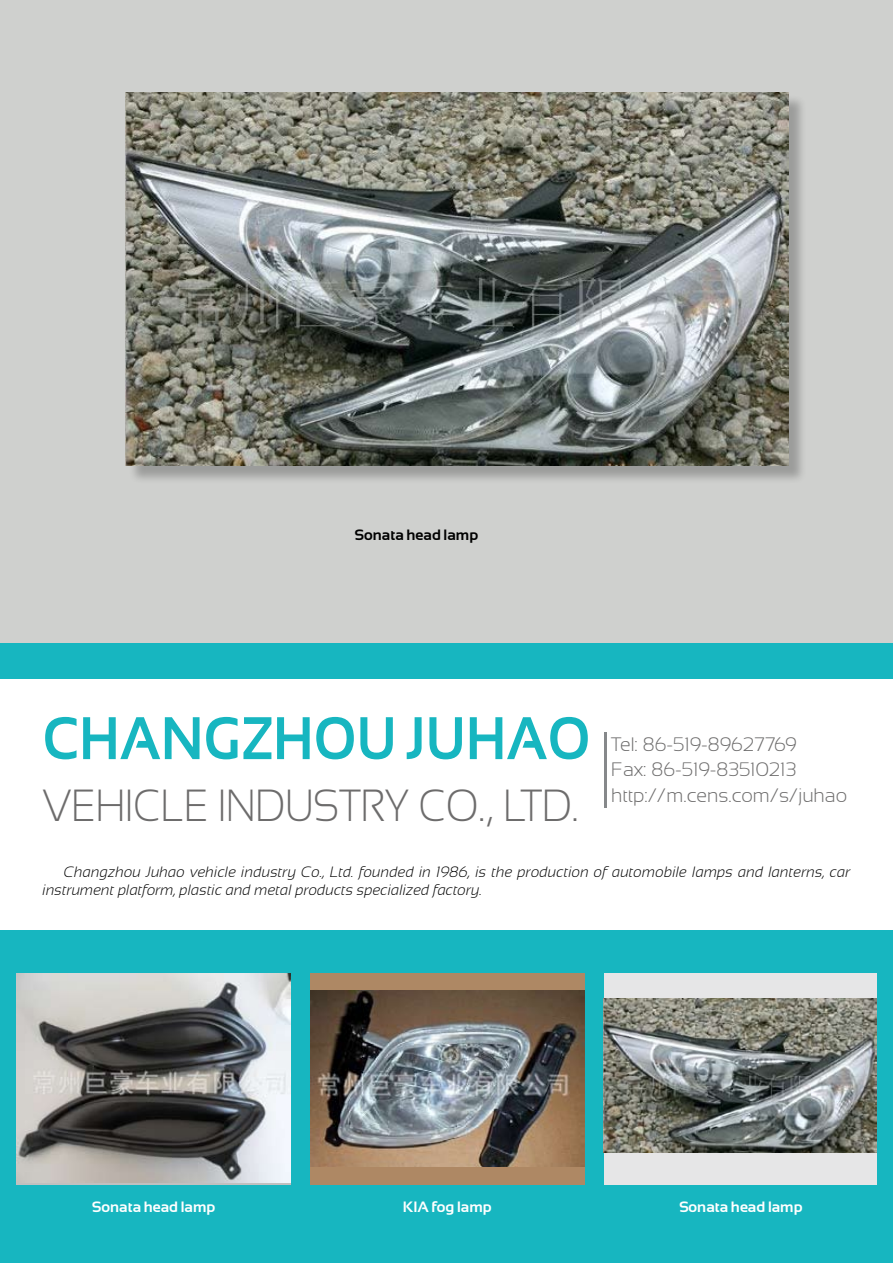
<style>
.page{position:relative;width:893px;height:1263px;background:#fff}
.page>*{position:absolute;margin:0;border:0;box-sizing:border-box;transform-origin:0 0}
.t1{font:700 60px "Sansation";color:#17b6c0;scale:.9 1}
.t2{font:300 45px "Sansation";color:#6d6c6c;scale:.9 1}
.t3{font:300 19.5px/25.5px "Sansation";color:#6d6c6c}
.t4{font:italic 300 15px/18px "Sansation";letter-spacing:.005em;color:#000}
.t5{font:700 15px "Sansation";color:#fff}
.t6{font:700 15px "Sansation";color:#000}
</style>
<div class="page">
<div style="left:0;top:0;width:893px;height:643px;background:#cfd0ce"></div>
<div style="left:0;top:643px;width:893px;height:620px;background:#17b6c0"></div>
<div style="left:0;top:679px;width:893px;height:251px;background:#fff"></div>
<div style="left:310px;top:973px;width:274px;height:212px;background:#ae8864"></div>
<div style="left:604px;top:973px;width:272px;height:212px;background:#e6e6e7"></div>
<hr style="left:604px;top:732px;width:2px;height:76px;background:#86888a">
<div style="left:128px;top:94px;width:685px;height:396px;background:#000;opacity:.25"></div>
<img style="left:126px;top:92px;width:662px;height:374px">
<img style="left:604px;top:999px;width:272px;height:154px">
<img style="left:17px;top:973px;width:274px;height:209px">
<img style="left:310px;top:990px;width:274px;height:176px">
<p class="t6" style="left:355px;top:526px;width:125px">Sonata head lamp</p>
<h1 class="t1" style="left:43px;top:705px;width:610px">CHANGZHOU JUHAO</h1>
<h2 class="t2" style="left:43px;top:781px;width:597px">VEHICLE INDUSTRY CO., LTD.</h2>
<h3 class="t3" style="left:611px;top:731px;width:237px">Tel: 86-519-89627769<br>Fax: 86-519-83510213 http://m.cens.com/s/juhao</h3>
<p class="t4" style="left:43px;top:863px;width:809px;text-indent:21px">Changzhou Juhao vehicle industry Co., Ltd. founded in 1986, is the production of automobile lamps and lanterns, car instrument platform, plastic and metal products specialized factory.</p>
<p class="t5" style="left:92px;top:1199px;width:125px">Sonata head lamp</p>
<p class="t5" style="left:403px;top:1199px;width:90px">KIA fog lamp</p>
<p class="t5" style="left:679px;top:1199px;width:125px">Sonata head lamp</p>
</div>
